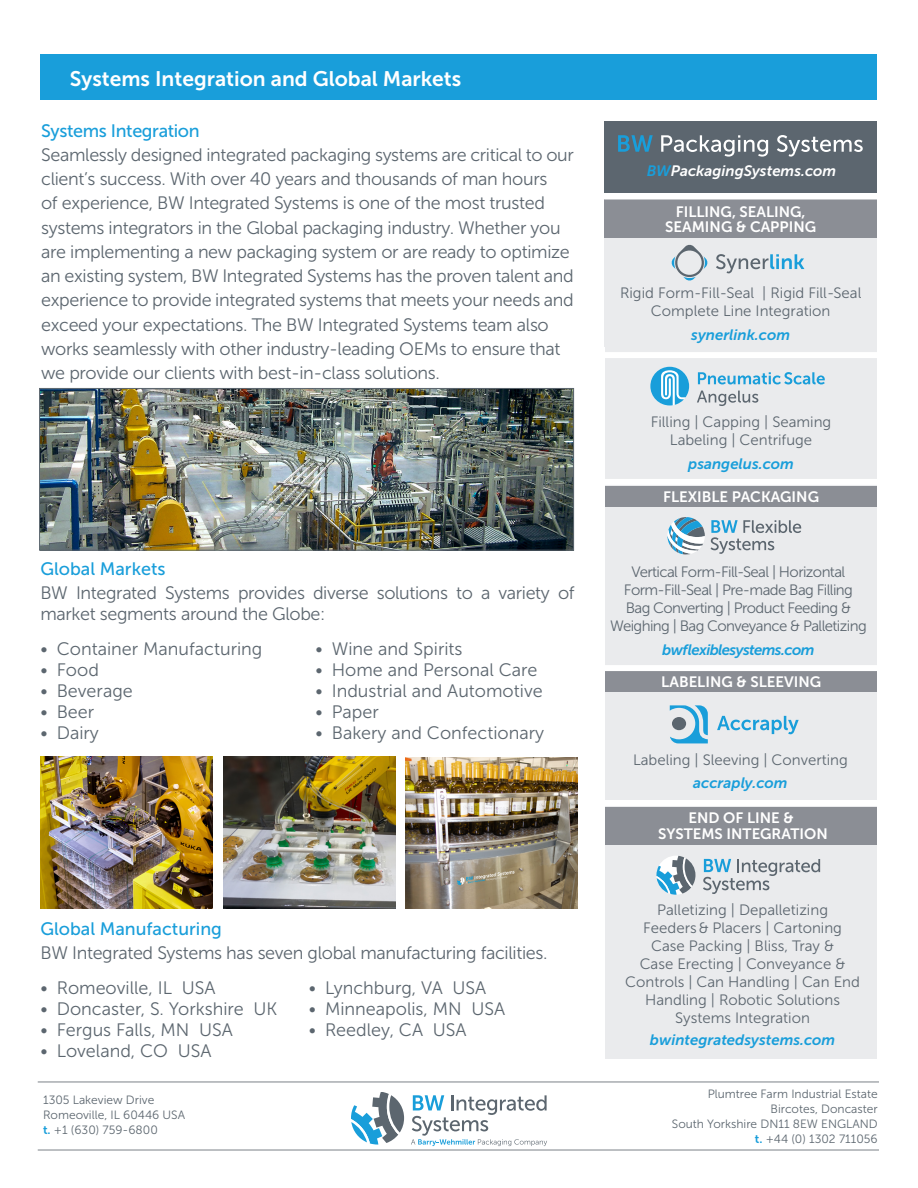
<style>
.page{position:relative;width:918px;height:1188px;background:#fff}
.page>*{position:absolute;margin:0;border:0;box-sizing:border-box;transform-origin:0 0}
.Page_2_Heading{font:21px "Museo Sans 700";color:#fff}
.Page_2_Body{font:18px/21px "Museo Sans 300";letter-spacing:-.02em;color:#5c666f}
.Page_2_Body-2{font:18px "Museo Sans 300";color:#5c666f}
.Page_2_Body-3{font:18px "Museo Sans 500";color:#199eda}
.Page_2_Body-4{font:18px "Museo Sans 500";letter-spacing:-.02em;color:#199eda}
.t1{font:15px/18px "Museo Sans 300";color:#5c666f;text-align:center}
.t2{font:15px/18px "Museo Sans 300";letter-spacing:-.04em;color:#5c666f;text-align:center}
.t3{font:15px/15px "Museo Sans 700";color:#fff;text-align:center}
.t4{font:italic 15px "Museo Sans 700";color:#199eda}
.t5{font:italic 15px "Museo Sans 700";color:#fff}
.t6{font:italic 15px "Museo Sans 700";letter-spacing:-.04em;color:#199eda}
.t7{font:12px/15px "Museo Sans 300";color:#5c666f;text-align:right}
.s1{font-family:"Museo Sans 700";color:#199eda}
.s2{color:#199eda}
</style>
<div class="page">
<div style="left:40px;top:54px;width:837px;height:45px;background:#199eda"></div>
<hr style="left:38px;top:1150px;width:841px;height:1px;background:#7b8187">
<hr style="left:38px;top:1082px;width:841px;height:1px;background:#7b8187">
<div style="left:605px;top:225px;width:272px;height:834px;background:#eaebed"></div>
<svg style="left:703px;top:859px;width:117px;height:35px"></svg>
<svg style="left:656px;top:856px;width:39px;height:39px"></svg>
<svg style="left:717px;top:716px;width:82px;height:18px"></svg>
<svg style="left:670px;top:705px;width:38px;height:38px"></svg>
<div style="left:672px;top:717px;width:14px;height:13px;background:#5c666f;border-radius:50%"></div>
<svg style="left:716px;top:254px;width:88px;height:19px"></svg>
<svg style="left:671px;top:244px;width:37px;height:37px"></svg>
<svg style="left:711px;top:520px;width:90px;height:34px"></svg>
<svg style="left:667px;top:517px;width:38px;height:38px"></svg>
<svg style="left:698px;top:372px;width:127px;height:12px"></svg>
<svg style="left:697px;top:391px;width:61px;height:15px"></svg>
<svg style="left:650px;top:367px;width:39px;height:39px"></svg>
<div style="left:605px;top:121px;width:272px;height:72px;background:#5c666f"></div>
<svg style="left:618px;top:135px;width:35px;height:17px"></svg>
<svg style="left:661px;top:135px;width:107px;height:22px"></svg>
<svg style="left:777px;top:135px;width:86px;height:22px"></svg>
<div style="left:604px;top:199px;width:273px;height:39px;background:#8b8e95"></div>
<div style="left:605px;top:671px;width:272px;height:21px;background:#8b8e95"></div>
<div style="left:605px;top:486px;width:272px;height:21px;background:#8b8e95"></div>
<div style="left:605px;top:807px;width:272px;height:37px;background:#8b8e95"></div>
<div style="left:604px;top:352px;width:279px;height:6px;background:#fff"></div>
<div style="left:604px;top:479px;width:279px;height:6px;background:#fff"></div>
<div style="left:604px;top:665px;width:279px;height:6px;background:#fff"></div>
<div style="left:604px;top:800px;width:279px;height:6px;background:#fff"></div>
<svg style="left:411px;top:1095px;width:136px;height:51px"></svg>
<svg style="left:351px;top:1092px;width:53px;height:53px"></svg>
<img style="left:40px;top:757px;width:173px;height:152px">
<img style="left:223px;top:757px;width:173px;height:151px">
<img style="left:405px;top:757px;width:173px;height:152px">
<img style="left:41px;top:390px;width:531px;height:158px">
<div style="left:39px;top:388px;width:535px;height:162px;border:1px solid #5c666f"></div>
<p class="Page_2_Heading" style="left:70px;top:67px;width:393px">Systems Integration and Global Markets</p>
<p class="Page_2_Body-4" style="left:41px;top:121px;width:160px">Systems Integration</p>
<p class="Page_2_Body" style="left:41px;top:144px;width:534px">Seamlessly designed integrated packaging systems are critical to our</p>
<p class="Page_2_Body" style="left:41px;top:169px;width:508px">client’s success. With over 40 years and thousands of man hours</p>
<p class="Page_2_Body" style="left:41px;top:193px;width:505px">of experience, BW Integrated Systems is one of the most trusted</p>
<p class="Page_2_Body" style="left:41px;top:217px;width:521px">systems integrators in the Global packaging industry. Whether you</p>
<p class="Page_2_Body" style="left:41px;top:241px;width:530px">are implementing a new packaging system or are ready to optimize</p>
<p class="Page_2_Body" style="left:41px;top:265px;width:534px">an existing system, BW Integrated Systems has the proven talent and</p>
<p class="Page_2_Body" style="left:41px;top:290px;width:534px">experience to provide integrated systems that meets your needs and</p>
<p class="Page_2_Body" style="left:41px;top:314px;width:509px">exceed your expectations. The BW Integrated Systems team also</p>
<p class="Page_2_Body" style="left:41px;top:338px;width:521px">works seamlessly with other industry-leading OEMs to ensure that</p>
<p class="Page_2_Body" style="left:41px;top:362px;width:400px">we provide our clients with best-in-class solutions.</p>
<p class="Page_2_Body-3" style="left:40px;top:559px;width:127px">Global Markets</p>
<p class="Page_2_Body" style="left:40px;top:583px;width:536px">BW Integrated Systems provides diverse solutions to a variety of market segments around the Globe:</p>
<p class="Page_2_Body-2" style="left:40px;top:639px;width:223px">• Container Manufacturing</p>
<p class="Page_2_Body" style="left:40px;top:659px;width:60px">• Food</p>
<p class="Page_2_Body-2" style="left:40px;top:681px;width:94px">• Beverage</p>
<p class="Page_2_Body" style="left:40px;top:701px;width:55px">• Beer</p>
<p class="Page_2_Body" style="left:40px;top:722px;width:60px">• Dairy</p>
<p class="Page_2_Body-2" style="left:316px;top:639px;width:149px">• Wine and Spirits</p>
<p class="Page_2_Body-2" style="left:316px;top:660px;width:223px">• Home and Personal Care</p>
<p class="Page_2_Body-2" style="left:316px;top:681px;width:229px">• Industrial and Automotive</p>
<p class="Page_2_Body" style="left:316px;top:701px;width:65px">• Paper</p>
<p class="Page_2_Body-2" style="left:316px;top:723px;width:230px">• Bakery and Confectionary</p>
<p class="Page_2_Body-3" style="left:40px;top:919px;width:183px">Global Manufacturing</p>
<p class="Page_2_Body" style="left:40px;top:943px;width:509px">BW Integrated Systems has seven global manufacturing facilities.</p>
<p class="Page_2_Body-2" style="left:40px;top:978px;width:177px">• Romeoville, IL USA</p>
<p class="Page_2_Body-2" style="left:40px;top:999px;width:238px">• Doncaster, S. Yorkshire UK</p>
<p class="Page_2_Body-2" style="left:40px;top:1020px;width:194px">• Fergus Falls, MN USA</p>
<p class="Page_2_Body-2" style="left:40px;top:1041px;width:173px">• Loveland, CO USA</p>
<p class="t7" style="left:43px;top:1092px;width:144px;text-align:left">1305 Lakeview Drive<br>Romeoville, IL 60446 USA <span class="s1">t.</span> +1 (630) 759-6800</p>
<p class="Page_2_Body-2" style="left:309px;top:978px;width:179px">• Lynchburg, VA USA</p>
<p class="Page_2_Body-2" style="left:309px;top:999px;width:198px">• Minneapolis, MN USA</p>
<p class="Page_2_Body-2" style="left:309px;top:1020px;width:159px">• Reedley, CA USA</p>
<p class="t5" style="left:647px;top:163px;width:191px"><span class="s2">BW</span>PackagingSystems.com</p>
<p class="t3" style="left:665px;top:204px;width:152px">FILLING, SEALING,<br>SEAMING &amp; CAPPING</p>
<p class="t1" style="left:620px;top:284px;width:243px">Rigid Form-Fill-Seal | Rigid Fill-Seal<br>Complete Line Integration</p>
<p class="t4" style="left:691px;top:326px;width:100px">synerlink.com</p>
<p class="t1" style="left:651px;top:413px;width:182px">Filling | Capping | Seaming<br>Labeling | Centrifuge</p>
<p class="t4" style="left:688px;top:455px;width:107px">psangelus.com</p>
<p class="t3" style="left:663px;top:489px;width:157px">FLEXIBLE PACKAGING</p>
<p class="t2" style="left:610px;top:563px;width:258px">Vertical Form-Fill-Seal | Horizontal Form-Fill-Seal | Pre-made Bag Filling Bag Converting | Product Feeding &amp; Weighing | Bag Conveyance &amp; Palletizing</p>
<p class="t6" style="left:662px;top:641px;width:154px">bwflexiblesystems.com</p>
<p class="t3" style="left:661px;top:675px;width:162px">LABELING &amp; SLEEVING</p>
<p class="t1" style="left:633px;top:751px;width:216px">Labeling | Sleeving | Converting</p>
<p class="t4" style="left:693px;top:774px;width:96px">accraply.com</p>
<p class="t3" style="left:658px;top:810px;width:171px;line-height:15.8px">END OF LINE &amp;<br>SYSTEMS INTEGRATION</p>
<p class="t1" style="left:625px;top:901px;width:236px">Palletizing | Depalletizing<br>Feeders &amp; Placers | Cartoning<br>Case Packing | Bliss, Tray &amp;<br>Case Erecting | Conveyance &amp;<br>Controls | Can Handling | Can End<br>Handling | Robotic Solutions<br>Systems Integration</p>
<p class="t4" style="left:650px;top:1032px;width:187px">bwintegratedsystems.com</p>
<p class="t7" style="left:672px;top:1086px;width:207px">Plumtree Farm Industrial Estate<br>Bircotes, Doncaster<br>South Yorkshire DN11 8EW ENGLAND <span class="s1">t.</span> +44 (0) 1302 711056</p>
</div>
